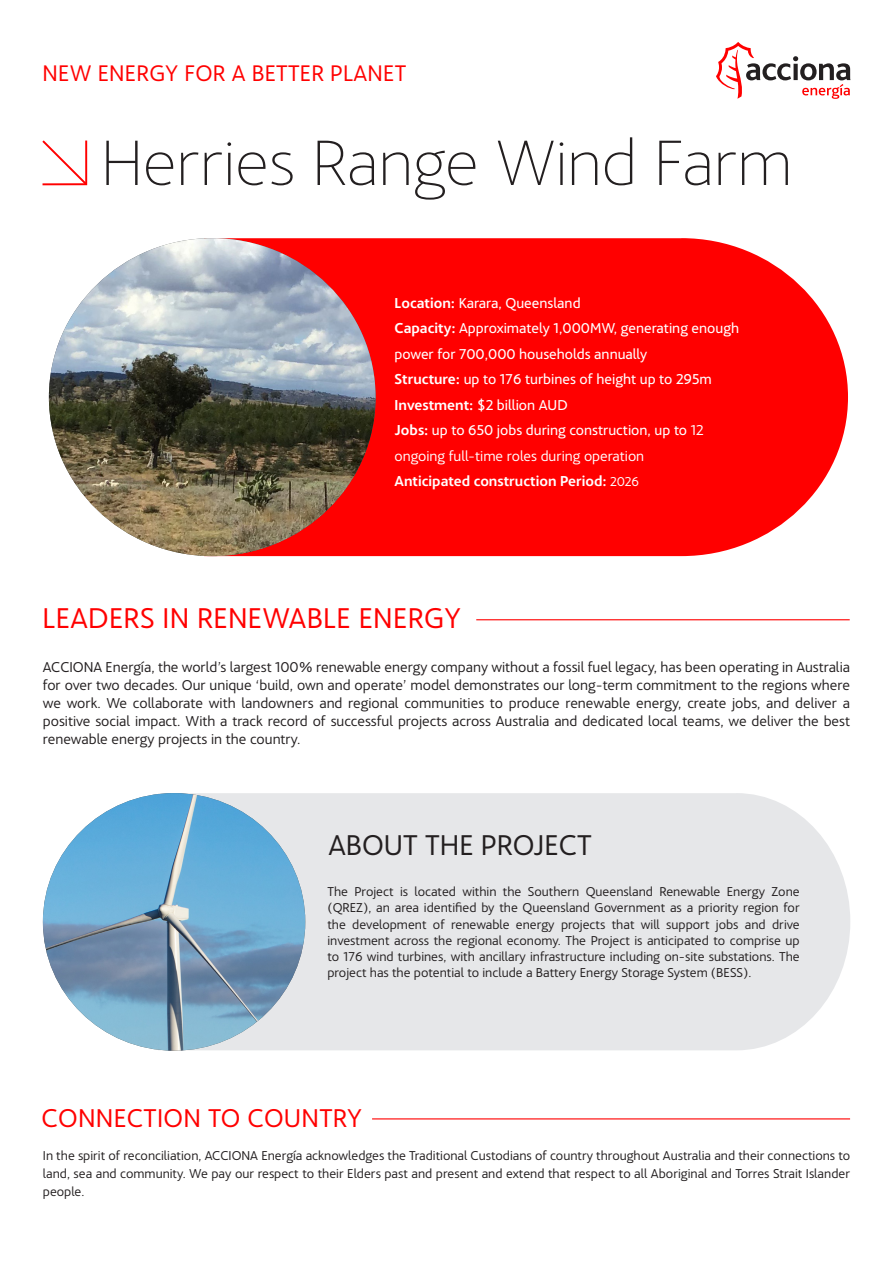
<style>
.page{position:relative;width:893px;height:1263px;background:#fff}
.page>*{position:absolute;margin:0;border:0;box-sizing:border-box;transform-origin:0 0}
.t1{font:100 67.2px "Acciona";color:#231f20}
.t2{font:300 30px "Acciona";letter-spacing:.01em;color:#f00}
.t3{font:300 30px "Acciona";color:#231f20}
.t4{font:300 27px "Acciona";letter-spacing:.01em;color:#f00}
.t5{font:300 23.7px "Acciona";letter-spacing:.01em;color:#f00}
.t6{font:300 15px/18px "Acciona";color:#231f20;text-align:justify}
.Paragraph_Style_1{font:15px/25.5px "Acciona";color:#fff}
.Paragraph_Style_1-2{font:300 15px "Acciona";color:#fff}
.Paragraph_Style_1-3{font:700 15px "Acciona";color:#fff}
.t7{font:300 13.5px/16.2px "Acciona";color:#231f20;text-align:justify}
.s1{font-weight:700}
.s2{font-weight:300}
.s3{font-weight:300;font-size:13.5px}
</style>
<div class="page">
<svg style="left:716px;top:42px;width:134px;height:57px"></svg>
<svg style="left:42px;top:140px;width:46px;height:46px"></svg>
<svg style="left:376px;top:238px;width:472px;height:318px;background:#ff1313"></svg>
<img style="left:49px;top:238px;width:327px;height:318px">
<hr style="left:476px;top:619px;width:374px;height:1px;background:#f00">
<hr style="left:372px;top:1118px;width:478px;height:1px;background:#f00">
<div style="left:305px;top:793px;width:545px;height:257px;background:#e6e7e9"></div>
<img style="left:43px;top:793px;width:262px;height:258px">
<p class="t5" style="left:43px;top:55px;width:365px">NEW ENERGY FOR A BETTER PLANET</p>
<p class="t1" style="left:101px;top:117px;width:693px">Herries Range Wind Farm</p>
<p class="Paragraph_Style_1" style="left:395px;top:289px;width:346px"><span class="s1">Location:</span> Karara, Queensland<br><span class="s1">Capacity:</span> Approximately 1,000MW, generating enough power for 700,000 households annually</p>
<p class="Paragraph_Style_1" style="left:395px;top:365px;width:319px"><span class="s1">Structure:</span> up to 176 turbines of height up to 295m</p>
<p class="Paragraph_Style_1" style="left:395px;top:391px;width:175px"><span class="s1">Investment:</span> $2 billion AUD</p>
<p class="Paragraph_Style_1" style="left:395px;top:416px;width:311px"><span class="s1">Jobs:</span> up to 650 jobs during construction, up to <span class="s2">12</span></p>
<p class="Paragraph_Style_1-2" style="left:395px;top:444px;width:251px">ongoing full-time roles during operation</p>
<p class="Paragraph_Style_1-3" style="left:395px;top:469px;width:246px">Anticipated construction Period: <span class="s3">2026</span></p>
<p class="t2" style="left:43px;top:595px;width:419px">LEADERS IN RENEWABLE ENERGY</p>
<p class="t6" style="left:43px;top:656px;width:809px">ACCIONA Energía, the world’s largest 100% renewable energy company without a fossil fuel legacy, has been operating in Australia for over two decades. Our unique ‘build, own and operate’ model demonstrates our long-term commitment to the regions where we work. We collaborate with landowners and regional communities to produce renewable energy, create jobs, and deliver a positive social impact. With a track record of successful projects across Australia and dedicated local teams, we deliver the best renewable energy projects in the country.</p>
<p class="t3" style="left:328px;top:822px;width:265px">ABOUT THE PROJECT</p>
<p class="t7" style="left:327px;top:882px;width:474px">The Project is located within the Southern Queensland Renewable Energy Zone (QREZ), an area identified by the Queensland Government as a priority region for the development of renewable energy projects that will support jobs and drive investment across the regional economy. The Project is anticipated to comprise up to 176 wind turbines, with ancillary infrastructure including on-site substations. The project has the potential to include a Battery Energy Storage System (BESS).</p>
<p class="t4" style="left:42px;top:1098px;width:321px">CONNECTION TO COUNTRY</p>
<p class="t7" style="left:43px;top:1146px;width:809px;line-height:18px">In the spirit of reconciliation, ACCIONA Energía acknowledges the Traditional Custodians of country throughout Australia and their connections to land, sea and community. We pay our respect to their Elders past and present and extend that respect to all Aboriginal and Torres Strait Islander people.</p>
</div>
